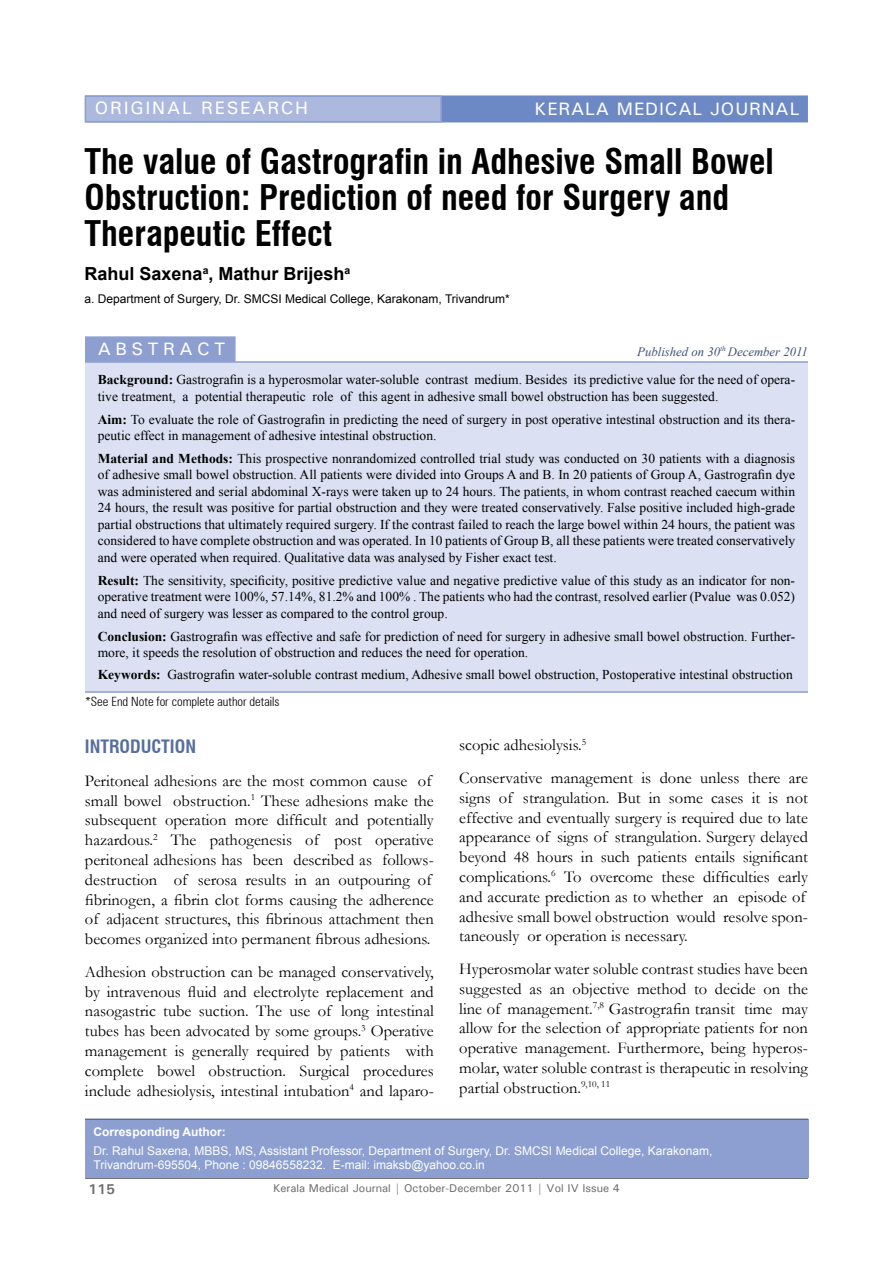
<style>
.page{position:relative;width:893px;height:1263px;background:#fff}
.page>*{position:absolute;margin:0;border:0;box-sizing:border-box;transform-origin:0 0}
.t1{font:700 condensed 34.5px/36px "Swiss 721 BT";color:#000101}
.Title_Name{font:700 18px "Arial";color:#000}
.t2{font:500 18px "Univers";letter-spacing:.05em;color:#fff}
.t3{font:500 18px "Univers";letter-spacing:.1em;color:#fff}
.Head_1{font:700 condensed 18px "Swiss 721 BT";color:#576e9e}
.t4{font:500 18px "Univers";letter-spacing:.25em;color:#fff}
.Para_1{font:16.5px/19.8px "Garamond";color:#000}
.t5{font:700 14.25px "Univers";color:#6d6e71}
.Abstract{font:13.5px/16.5px "Times New Roman";color:#000}
.t6{font:300 condensed 12.75px "Zurich BT";color:#000}
.t7{font:italic 12.75px "Times New Roman";color:#3f5077}
.Corresponding_Author{font:12px "Arial";color:#fff}
.Title_Name-2{font:12px "Arial";color:#000}
.t8{font:700 12px "Arial";color:#fff}
.t9{font:500 11.25px "Univers";color:#6d6e71}
.s1{font-weight:700}
</style>
<div class="page">
<hr style="left:85px;top:1178px;width:723px;height:1px;background:#58595b">
<div style="left:85px;top:95px;width:723px;height:27px;background:#6d89c5;border:2px solid #6d89c5"></div>
<div style="left:85px;top:95px;width:357px;height:27px;background:#acb8dd;border:2px solid #8d9fd1"></div>
<div style="left:85px;top:1119px;width:723px;height:59px;background:#8d9fd1"></div>
<hr style="left:85px;top:1119px;width:723px;height:1px;background:#3f5077">
<div style="left:85px;top:336px;width:151px;height:26px;background:#8d9fd1;border:2px solid #8d9fd1"></div>
<div style="left:85px;top:363px;width:723px;height:328px;background:#dbe0f2"></div>
<hr style="left:85px;top:361px;width:723px;height:2px;background:#8d9fd1">
<hr style="left:85px;top:691px;width:723px;height:2px;background:#8d9fd1">
<p class="t3" style="left:95px;top:97px;width:215px">ORIGINAL RESEARCH</p>
<p class="t2" style="left:534px;top:97px;width:266px">KERALA MEDICAL JOURNAL</p>
<p class="t1" style="left:85px;top:143px;width:691px">The value of Gastrografin in Adhesive Small Bowel<br>Obstruction: Prediction of need for Surgery and<br>Therapeutic Effect</p>
<p class="Title_Name" style="left:85px;top:262px;width:267px">Rahul Saxena<sup>a</sup>, Mathur Brijesh<sup>a</sup></p>
<p class="Title_Name-2" style="left:85px;top:291px;width:427px">a. Department of Surgery, Dr. SMCSI Medical College, Karakonam, Trivandrum*</p>
<p class="t4" style="left:98px;top:337px;width:129px">ABSTRACT</p>
<p class="Abstract" style="left:98px;top:371px;width:699px"><span class="s1">Background:</span> Gastrografin is a hyperosmolar water-soluble contrast medium. Besides its predictive value for the need of opera&shy;tive treatment, a potential therapeutic role of this agent in adhesive small bowel obstruction has been suggested.</p>
<p class="Abstract" style="left:98px;top:410px;width:699px"><span class="s1">Aim:</span> To evaluate the role of Gastrografin in predicting the need of surgery in post operative intestinal obstruction and its thera&shy;peutic effect in management of adhesive intestinal obstruction.</p>
<p class="Abstract" style="left:98px;top:450px;width:699px;text-align:justify"><span class="s1">Material and Methods:</span> This prospective nonrandomized controlled trial study was conducted on 30 patients with a diagnosis of adhesive small bowel obstruction. All patients were divided into Groups A and B. In 20 patients of Group A, Gastrografin dye was administered and serial abdominal X-rays were taken up to 24 hours. The patients, in whom contrast reached caecum within 24 hours, the result was positive for partial obstruction and they were treated conservatively. False positive included high-grade partial obstructions that ultimately required surgery. If the contrast failed to reach the large bowel within 24 hours, the patient was considered to have complete obstruction and was operated. In 10 patients of Group B, all these patients were treated conservatively and were operated when required. Qualitative data was analysed by Fisher exact test.</p>
<p class="Abstract" style="left:98px;top:572px;width:699px;text-align:justify"><span class="s1">Result:</span> The sensitivity, specificity, positive predictive value and negative predictive value of this study as an indicator for non&shy;operative treatment were 100%, 57.14%, 81.2% and 100% . The patients who had the contrast, resolved earlier (Pvalue was 0.052) and need of surgery was lesser as compared to the control group.</p>
<p class="Abstract" style="left:98px;top:628px;width:699px"><span class="s1">Conclusion:</span> Gastrografin was effective and safe for prediction of need for surgery in adhesive small bowel obstruction. Further&shy;more, it speeds the resolution of obstruction and reduces the need for operation.</p>
<p class="Abstract" style="left:98px;top:666px;width:696px"><span class="s1">Keywords:</span> Gastrografin water-soluble contrast medium, Adhesive small bowel obstruction, Postoperative intestinal obstruction</p>
<p class="t6" style="left:85px;top:694px;width:196px">*See End Note for complete author details</p>
<p class="t7" style="left:637px;top:342px;width:172px">Published on 30<sup>th</sup> December 2011</p>
<p class="Head_1" style="left:85px;top:736px;width:113px">INTRODUCTION</p>
<p class="Para_1" style="left:85px;top:770px;width:350px">Peritoneal adhesions are the most common cause of small bowel obstruction.<sup>1</sup> These adhesions make the subsequent operation more difficult and potentially hazardous.<sup>2</sup> The pathogenesis of post operative peritoneal adhesions has been described as follows&shy;destruction of serosa results in an outpouring of fibrinogen, a fibrin clot forms causing the adherence of adjacent structures, this fibrinous attachment then becomes organized into permanent fibrous adhesions.</p>
<p class="Para_1" style="left:85px;top:961px;width:350px;text-align:justify">Adhesion obstruction can be managed conservatively, by intravenous fluid and electrolyte replacement and nasogastric tube suction. The use of long intestinal tubes has been advocated by some groups.<sup>3</sup> Operative management is generally required by patients with complete bowel obstruction. Surgical procedures include adhesiolysis, intestinal intubation<sup>4</sup> and laparo-</p>
<p class="Para_1" style="left:459px;top:735px;width:128px">scopic adhesiolysis.<sup>5</sup></p>
<p class="Para_1" style="left:459px;top:767px;width:350px">Conservative management is done unless there are signs of strangulation. But in some cases it is not effective and eventually surgery is required due to late appearance of signs of strangulation. Surgery delayed beyond 48 hours in such patients entails significant complications.<sup>6</sup> To overcome these difficulties early and accurate prediction as to whether an episode of adhesive small bowel obstruction would resolve spon&shy;taneously or operation is necessary.</p>
<p class="Para_1" style="left:459px;top:958px;width:350px;text-align:justify">Hyperosmolar water soluble contrast studies have been suggested as an objective method to decide on the line of management.<sup>7,8</sup> Gastrografin transit time may allow for the selection of appropriate patients for non operative management. Furthermore, being hyperos&shy;molar, water soluble contrast is therapeutic in resolving partial obstruction.<sup>9,10,</sup> <sup>11</sup></p>
<p class="t8" style="left:94px;top:1124px;width:134px">Corresponding Author:</p>
<p class="Corresponding_Author" style="left:94px;top:1143px;width:620px">Dr. Rahul Saxena, MBBS, MS, Assistant Professor, Department of Surgery, Dr. SMCSI Medical College, Karakonam,</p>
<p class="Corresponding_Author" style="left:94px;top:1157px;width:393px">Trivandrum-695504, Phone : 09846558232. E-mail: imaksb@yahoo.co.in</p>
<p class="t5" style="left:88px;top:1180px;width:28px">115</p>
<p class="t9" style="left:273px;top:1181px;width:348px">Kerala Medical Journal | October-December 2011 | Vol IV Issue 4</p>
</div>
